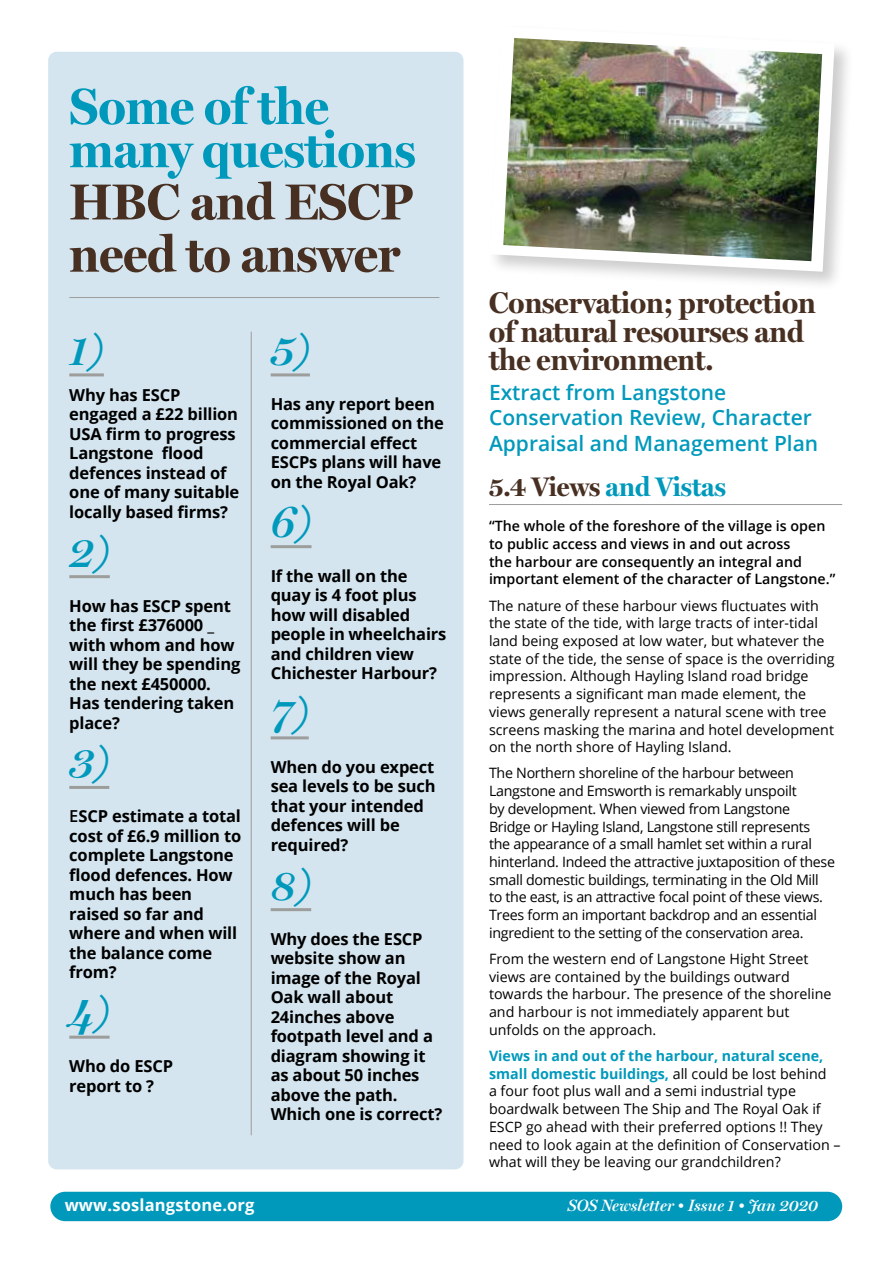
<style>
.page{position:relative;width:893px;height:1263px;background:#fff}
.page>*{position:absolute;margin:0;border:0;box-sizing:border-box;transform-origin:0 0}
.t1{font:700 51px/43.2px "Miller Display";color:#0099bc}
.t2{font:700 51px/52.2px "Miller Display";color:#472f22}
.t3{font:italic 600 43.5px "Miller Display";color:#0099bc}
.t4{font:700 30px/28.5px "Miller Display";color:#472f22}
.t5{font:700 27px "Miller Display";color:#0099bc}
.t6{font:600 21px/25.5px "Open Sans";color:#0099bc}
.t7{font:700 16.5px/19.5px "Open Sans";letter-spacing:-.01em;color:#000}
.t8{font:italic 600 16.5px "Miller Display";color:#fff}
.t9{font:700 16.5px "Open Sans";letter-spacing:.01em;color:#fff}
.t10{font:14.25px/17.7px "Open Sans";color:#000}
.t11{font:14.25px/17.7px "Open Sans";letter-spacing:-.02em;color:#000}
.t12{font:600 14.25px/17.7px "Open Sans";color:#000}
.s1{font-weight:600}
.s2{color:#472f22}
.s3{font-weight:700;color:#0099bc}
</style>
<div class="page">
<div style="left:48px;top:52px;width:415px;height:1117px;background:#d4e5ef;border-radius:9px"></div>
<hr style="left:69px;top:373px;width:35px;height:3px;background:#9d9d9c">
<hr style="left:69px;top:575px;width:41px;height:3px;background:#9d9d9c">
<hr style="left:69px;top:786px;width:40px;height:3px;background:#9d9d9c">
<hr style="left:69px;top:1036px;width:41px;height:3px;background:#9d9d9c">
<hr style="left:271px;top:373px;width:39px;height:3px;background:#9d9d9c">
<hr style="left:271px;top:545px;width:40px;height:3px;background:#9d9d9c">
<hr style="left:271px;top:736px;width:38px;height:3px;background:#9d9d9c">
<hr style="left:271px;top:908px;width:40px;height:3px;background:#9d9d9c">
<div style="left:50px;top:1192px;width:792px;height:29px;background:#0099bc;border-radius:15px"></div>
<hr style="left:69px;top:297px;width:370px;height:1px;background:#9d9d9c">
<hr style="left:489px;top:504px;width:353px;height:1px;background:#9d9d9c">
<hr style="left:251px;top:332px;width:1px;height:803px;background:#9d9d9c">
<div style="left:487px;top:23px;width:367px;height:268px;background:#000;opacity:.2"></div>
<svg style="left:490px;top:26px;width:345px;height:246px"></svg>
<img style="left:503px;top:38px;width:319px;height:223px">
<h1 class="t1" style="left:69px;top:84px;width:348px">Some of the many questions</h1>
<h1 class="t2" style="left:69px;top:175px;width:345px">HBC and ESCP need to answer</h1>
<h2 class="t3" style="left:69px;top:324px;width:36px">1)</h2>
<p class="t7" style="left:69px;top:385px;width:171px">Why has ESCP engaged a £22 billion<br>USA firm to progress<br>Langstone flood defences instead of one of many suitable locally based firms?</p>
<h2 class="t3" style="left:69px;top:526px;width:42px">2)</h2>
<p class="t7" style="left:69px;top:595px;width:173px">How has ESCP spent the first £376000 _ with whom and how will they be spending the next £450000.<br>Has tendering taken place?</p>
<h2 class="t3" style="left:69px;top:737px;width:41px">3)</h2>
<p class="t7" style="left:69px;top:806px;width:173px"><span class="s1">E</span>SCP estimate a total cost of £6.9 million to complete Langstone flood defences. How much has been raised so far and where and when will the balance come from?</p>
<h2 class="t3" style="left:69px;top:986px;width:42px">4)</h2>
<p class="t7" style="left:69px;top:1056px;width:105px">Who do ESCP report to ?</p>
<h2 class="t3" style="left:271px;top:324px;width:41px">5)</h2>
<p class="t7" style="left:271px;top:394px;width:175px">Has any report been commissioned on the commercial effect<br>ESCPs plans will have on the Royal Oak?</p>
<h2 class="t3" style="left:271px;top:496px;width:42px">6)</h2>
<p class="t7" style="left:271px;top:565px;width:177px">If the wall on the quay is 4 foot plus how will disabled people in wheelchairs and children view<br>Chichester Harbour?</p>
<h2 class="t3" style="left:271px;top:687px;width:40px">7)</h2>
<p class="t7" style="left:271px;top:757px;width:166px">When do you expect sea levels to be such that your intended defences will be required?</p>
<h2 class="t3" style="left:271px;top:859px;width:42px">8)</h2>
<p class="t7" style="left:271px;top:928px;width:173px">Why does the ESCP website show an image of the Royal<br>Oak wall about<br>24inches above footpath level and a diagram showing it as about 50 inches above the path.<br>Which one is correct?</p>
<h3 class="t4" style="left:489px;top:288px;width:328px">Conservation; protection of natural resourses and the environment.</h3>
<h3 class="t6" style="left:489px;top:379px;width:331px">Extract from Langstone<br>Conservation Review, Character<br>Appraisal and Management Plan</h3>
<h3 class="t5" style="left:489px;top:470px;width:238px"><span class="s2">5.4 Views</span> and Vistas</h3>
<p class="t12" style="left:489px;top:517px;width:348px">“The whole of the foreshore of the village is open to public access and views in and out across<br>the harbour are consequently an integral and important element of the character of Langstone.”</p>
<p class="t10" style="left:489px;top:596px;width:347px">The nature of these harbour views fluctuates with the state of the tide, with large tracts of inter-tidal land being exposed at low water, but whatever the state of the tide, the sense of space is the overriding impression. Although Hayling Island road bridge represents a significant man made element, the views generally represent a natural scene with tree screens masking the marina and hotel development on the north shore of Hayling Island.</p>
<p class="t11" style="left:489px;top:764px;width:348px">The Northern shoreline of the harbour between Langstone and Emsworth is remarkably unspoilt<br>by development. When viewed from Langstone Bridge or Hayling Island, Langstone still represents the appearance of a small hamlet set within a rural hinterland. Indeed the attractive juxtaposition of these small domestic buildings, terminating in the Old Mill to the east, is an attractive focal point of these views.<br>Trees form an important backdrop and an essential ingredient to the setting of the conservation area.</p>
<p class="t10" style="left:489px;top:949px;width:344px">From the western end of Langstone Hight Street views are contained by the buildings outward towards the harbour. The presence of the shoreline and harbour is not immediately apparent but unfolds on the approach.</p>
<p class="t10" style="left:489px;top:1046px;width:353px"><span class="s3">Views in and out of the harbour, natural scene, small domestic buildings,</span> all could be lost behind<br>a four foot plus wall and a semi industrial type boardwalk between The Ship and The Royal Oak if ESCP go ahead with their preferred options !! They need to look again at the definition of Conservation – what will they be leaving our grandchildren?</p>
<p class="t9" style="left:65px;top:1194px;width:191px">www.soslangstone.org</p>
<p class="t8" style="left:568px;top:1196px;width:252px">SOS Newsletter • Issue 1 • Jan 2020</p>
</div>
